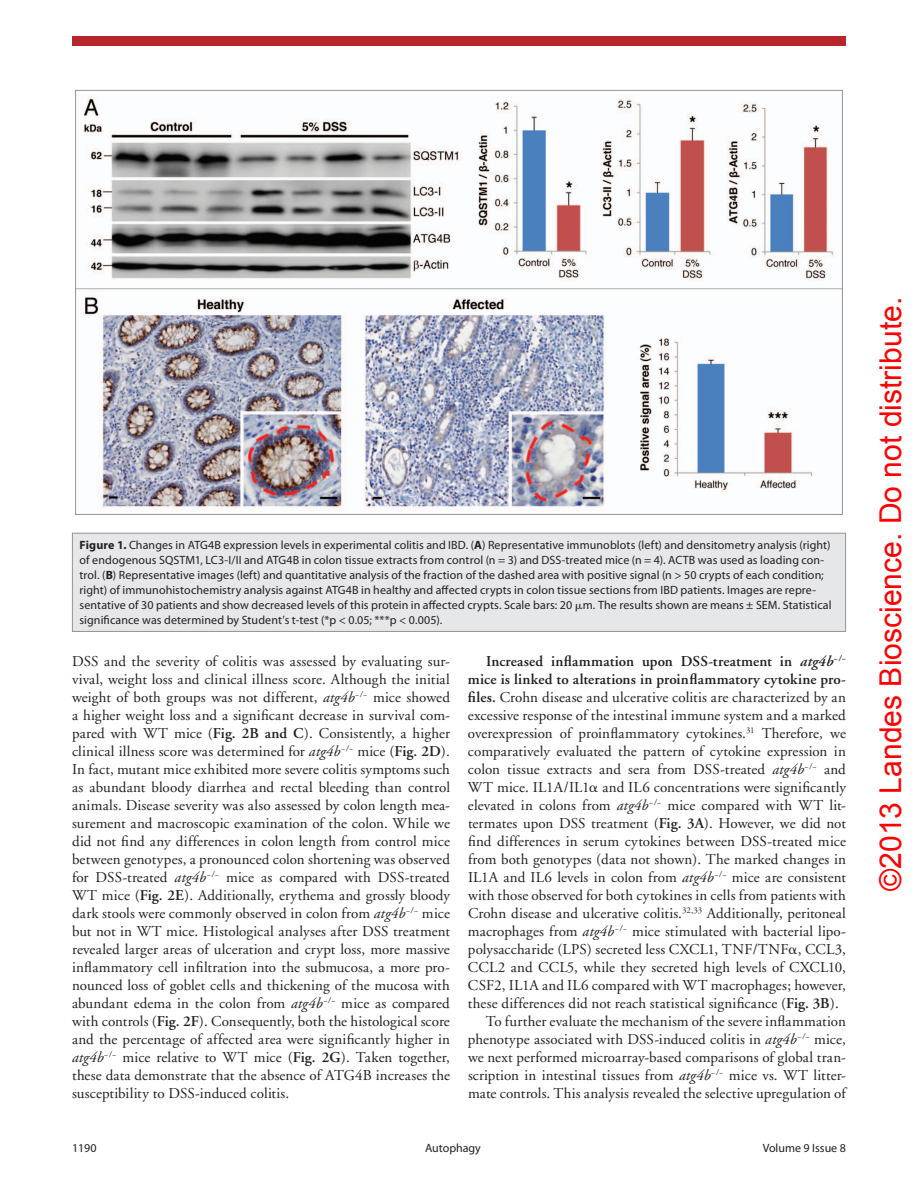
<style>
.page{position:relative;width:918px;height:1188px;background:#fff}
.page>*{position:absolute;margin:0;border:0;box-sizing:border-box;transform-origin:0 0}
.t1{font:30.15px "Arial";color:#f00}
.t2{font:15px/18px "Adobe Garamond";letter-spacing:.01em;color:#231f20;text-align:justify}
.t3{font:600 15px "Adobe Garamond";letter-spacing:.01em;color:#231f20}
.t4{font:12px/15px "Myriad Pro";letter-spacing:.005em;color:#231f20}
.s1{font-weight:700}
.s2{font-family:"Universal Std Greekw Math Pi"}
.s3{font-style:italic}
.s4{font-weight:600}
</style>
<div class="page">
<div style="left:72px;top:36px;width:774px;height:10px;background:#b7262b"></div>
<img style="left:77px;top:96px;width:764px;height:414px">
<div style="left:72px;top:533px;width:774px;height:98px;background:#e6e7e9"></div>
<div style="left:72px;top:533px;width:774px;height:99px;border:1px solid #939598"></div>
<p class="t4" style="left:80px;top:538px;width:754px"><span class="s1">Figure 1.</span> Changes in ATG4B expression levels in experimental colitis and IBD. (<span class="s1">A</span>) Representative immunoblots (left) and densitometry analysis (right) of endogenous SQSTM1, LC3-I/II and ATG4B in colon tissue extracts from control (n = 3) and DSS-treated mice (n = 4). ACTB was used as loading con&shy;trol. (<span class="s1">B</span>) Representative images (left) and quantitative analysis of the fraction of the dashed area with positive signal (n &gt; 50 crypts of each condition; right) of immunohistochemistry analysis against ATG4B in healthy and affected crypts in colon tissue sections from IBD patients. Images are repre&shy;sentative of 30 patients and show decreased levels of this protein in affected crypts. Scale bars: 20 <span class="s2">μ</span>m. The results shown are means ± SEM. Statistical significance was determined by Student’s t-test (*p &lt; 0.05; ***p &lt; 0.005).</p>
<p class="t2" style="left:72px;top:653px;width:380px">DSS and the severity of colitis was assessed by evaluating sur&shy;vival, weight loss and clinical illness score. Although the initial weight of both groups was not different, <span class="s3">atg4b</span><sup>−/−</sup> mice showed a higher weight loss and a significant decrease in survival com&shy;pared with WT mice (<span class="s4">Fig. 2B and C</span>). Consistently, a higher clinical illness score was determined for <span class="s3">atg4b</span><sup>−/−</sup> mice (<span class="s4">Fig. 2D</span>).<br>In fact, mutant mice exhibited more severe colitis symptoms such as abundant bloody diarrhea and rectal bleeding than control animals. Disease severity was also assessed by colon length mea&shy;surement and macroscopic examination of the colon. While we did not find any differences in colon length from control mice between genotypes, a pronounced colon shortening was observed for DSS-treated <span class="s3">atg4b</span><sup>−/−</sup> mice as compared with DSS-treated WT mice (<span class="s4">Fig. 2E</span>). Additionally, erythema and grossly bloody dark stools were commonly observed in colon from <span class="s3">atg4b</span><sup>−/−</sup> mice but not in WT mice. Histological analyses after DSS treatment revealed larger areas of ulceration and crypt loss, more massive inflammatory cell infiltration into the submucosa, a more pro&shy;nounced loss of goblet cells and thickening of the mucosa with abundant edema in the colon from <span class="s3">atg4b</span><sup>−/−</sup> mice as compared with controls (<span class="s4">Fig. 2F</span>). Consequently, both the histological score and the percentage of affected area were significantly higher in <span class="s3">atg4b</span><sup>−/−</sup> mice relative to WT mice (<span class="s4">Fig. 2G</span>). Taken together, these data demonstrate that the absence of ATG4B increases the susceptibility to DSS-induced colitis.</p>
<p class="t3" style="left:486px;top:653px;width:361px">Increased inflammation upon DSS-treatment in <span class="s3">atg4b</span><sup>−/−</sup></p>
<p class="t3" style="left:468px;top:671px;width:379px">mice is linked to alterations in proinflammatory cytokine pro-</p>
<p class="t2" style="left:468px;top:689px;width:379px"><span class="s4">files.</span> Crohn disease and ulcerative colitis are characterized by an</p>
<p class="t2" style="left:468px;top:707px;width:379px">excessive response of the intestinal immune system and a marked</p>
<p class="t2" style="left:468px;top:725px;width:379px">overexpression of proinflammatory cytokines.<sup>31</sup> Therefore, we</p>
<p class="t2" style="left:468px;top:743px;width:379px">comparatively evaluated the pattern of cytokine expression in</p>
<p class="t2" style="left:468px;top:761px;width:379px">colon tissue extracts and sera from DSS-treated <span class="s3">atg4b</span><sup>−/−</sup> and</p>
<p class="t2" style="left:468px;top:779px;width:379px">WT mice. IL1A/IL1<span class="s2">α</span> and IL6 concentrations were significantly</p>
<p class="t2" style="left:468px;top:797px;width:379px">elevated in colons from <span class="s3">atg4b</span><sup>−/−</sup> mice compared with WT lit-</p>
<p class="t2" style="left:468px;top:815px;width:379px">termates upon DSS treatment (<span class="s4">Fig. 3A</span>). However, we did not</p>
<p class="t2" style="left:468px;top:833px;width:380px">find differences in serum cytokines between DSS-treated mice</p>
<p class="t2" style="left:468px;top:851px;width:379px">from both genotypes (data not shown). The marked changes in</p>
<p class="t2" style="left:468px;top:869px;width:379px">IL1A and IL6 levels in colon from <span class="s3">atg4b</span><sup>−/−</sup> mice are consistent</p>
<p class="t2" style="left:468px;top:887px;width:379px">with those observed for both cytokines in cells from patients with</p>
<p class="t2" style="left:468px;top:905px;width:379px">Crohn disease and ulcerative colitis.<sup>32,33</sup> Additionally, peritoneal</p>
<p class="t2" style="left:468px;top:923px;width:379px">macrophages from <span class="s3">atg4b</span><sup>−/−</sup> mice stimulated with bacterial lipo-</p>
<p class="t2" style="left:468px;top:941px;width:379px">polysaccharide (LPS) secreted less CXCL1, TNF/TNF<span class="s2">α</span>, CCL3,</p>
<p class="t2" style="left:468px;top:959px;width:379px">CCL2 and CCL5, while they secreted high levels of CXCL10,</p>
<p class="t2" style="left:468px;top:977px;width:379px">CSF2, IL1A and IL6 compared with WT macrophages; however,</p>
<p class="t2" style="left:468px;top:995px;width:372px">these differences did not reach statistical significance (<span class="s4">Fig. 3B</span>).</p>
<p class="t2" style="left:486px;top:1013px;width:361px">To further evaluate the mechanism of the severe inflammation</p>
<p class="t2" style="left:468px;top:1031px;width:379px">phenotype associated with DSS-induced colitis in <span class="s3">atg4b</span><sup>−/−</sup> mice,</p>
<p class="t2" style="left:468px;top:1049px;width:379px">we next performed microarray-based comparisons of global tran-</p>
<p class="t2" style="left:468px;top:1067px;width:379px">scription in intestinal tissues from <span class="s3">atg4b</span><sup>−/−</sup> mice vs. WT litter-</p>
<p class="t2" style="left:468px;top:1085px;width:379px">mate controls. This analysis revealed the selective upregulation of</p>
<p class="t4" style="left:72px;top:1140px;width:26px">1190</p>
<p class="t4" style="left:425px;top:1140px;width:57px">Autophagy</p>
<p class="t4" style="left:763px;top:1140px;width:85px">Volume 9 Issue 8</p>
<h1 class="t1" style="left:871px;top:891px;width:595px;rotate:-90deg">©2013 Landes Bioscience. Do not distribute.</h1>
</div>
